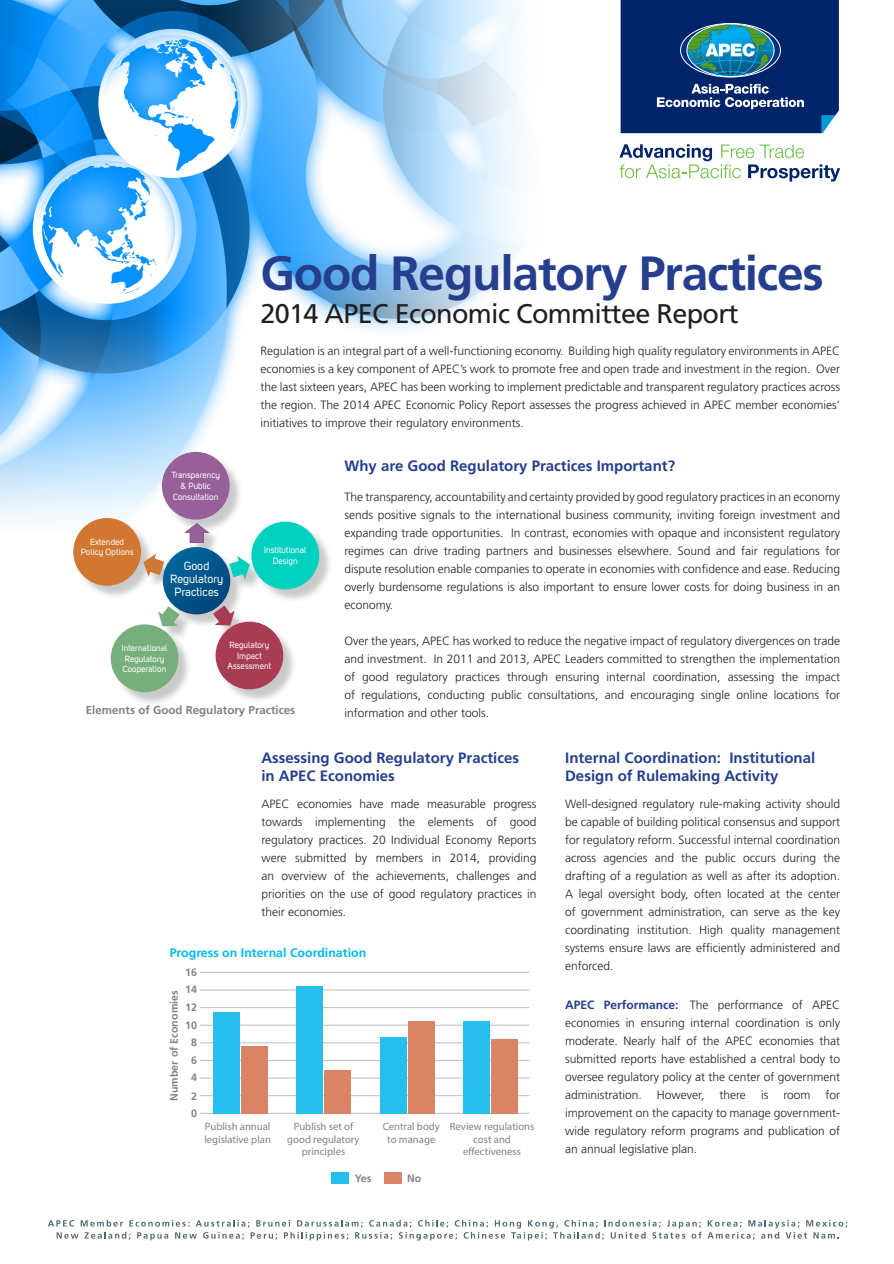
<style>
.page{position:relative;width:894px;height:1264px;background:#fff}
.page>*{position:absolute;margin:0;border:0;box-sizing:border-box;transform-origin:0 0}
.t1{font:700 48px "Frutiger";letter-spacing:-.025em;color:#253f8e}
.t2{font:27px "Frutiger";letter-spacing:-.025em;color:#231f20}
.New_Text{font:700 15px/18px "Frutiger";color:#253f8e}
.New_Text-2{font:700 12.45px "Frutiger";color:#00baf1}
.New_Text-3{font:300 12px/18px "Frutiger";color:#231f20;text-align:justify}
.New_Text-4{font:11.85px/13.2px "Uni Sans Regular";color:#fff;text-align:center}
.New_Text-5{font:700 11.55px "Frutiger";color:#808285}
.New_Text-6{font:10.65px/12.5px "Myriad Pro";color:#808285;text-align:center}
.New_Text-7{font:700 10.65px "Frutiger";color:#808285}
.New_Text-8{font:8.85px/10.6px "Uni Sans Regular";color:#fff;text-align:center}
.s1{font-weight:700;color:#253f8e}
</style>
<div class="page">
<img style="left:0;top:0;width:841px;height:563px">
<svg style="left:48px;top:1219px;width:653px;height:21px"></svg>
<svg style="left:707px;top:1219px;width:140px;height:20px"></svg>
<svg style="left:619px;top:0;width:222px;height:135px;background:#1b457d"></svg>
<svg style="left:619px;top:144px;width:221px;height:37px"></svg>
<div style="left:75px;top:454px;width:258px;height:252px;background:#231f20;opacity:.24"></div>
<svg style="left:184px;top:523px;width:25px;height:20px"></svg>
<svg style="left:143px;top:553px;width:21px;height:24px"></svg>
<svg style="left:158px;top:606px;width:22px;height:20px"></svg>
<svg style="left:213px;top:605px;width:22px;height:20px"></svg>
<svg style="left:229px;top:556px;width:21px;height:23px"></svg>
<div style="left:111px;top:624px;width:67px;height:68px;background:#77af7c;border-radius:50%"></div>
<div style="left:73px;top:518px;width:68px;height:67px;background:#d17731;border-radius:50%"></div>
<div style="left:251px;top:521px;width:68px;height:68px;background:#00d0be;border-radius:50%"></div>
<div style="left:215px;top:621px;width:68px;height:68px;background:#a73c53;border-radius:50%"></div>
<div style="left:162px;top:452px;width:68px;height:67px;background:#986099;border-radius:50%"></div>
<div style="left:163px;top:547px;width:67px;height:67px;background:linear-gradient(to right,#006095,#004a80);border-radius:50%"></div>
<hr style="left:200px;top:1112px;width:329px;height:1px;background:#bcbdc0">
<hr style="left:200px;top:1024px;width:329px;height:1px;background:#bcbdc0">
<hr style="left:200px;top:1060px;width:329px;height:1px;background:#bcbdc0">
<hr style="left:200px;top:989px;width:329px;height:1px;background:#bcbdc0">
<hr style="left:200px;top:1077px;width:329px;height:1px;background:#bcbdc0">
<hr style="left:200px;top:1095px;width:329px;height:1px;background:#bcbdc0">
<hr style="left:200px;top:1007px;width:329px;height:1px;background:#bcbdc0">
<hr style="left:200px;top:1042px;width:329px;height:1px;background:#bcbdc0">
<hr style="left:200px;top:972px;width:329px;height:1px;background:#bcbdc0">
<div style="left:213px;top:1011px;width:26px;height:102px;background:#25beed"></div>
<div style="left:241px;top:1046px;width:26px;height:67px;background:#db8367"></div>
<div style="left:331px;top:1172px;width:18px;height:12px;background:#25beed"></div>
<div style="left:384px;top:1172px;width:17px;height:12px;background:#db8367"></div>
<div style="left:296px;top:986px;width:27px;height:127px;background:#25beed"></div>
<div style="left:324px;top:1070px;width:27px;height:43px;background:#db8367"></div>
<div style="left:380px;top:1037px;width:26px;height:76px;background:#25beed"></div>
<div style="left:408px;top:1020px;width:26px;height:93px;background:#db8367"></div>
<div style="left:463px;top:1021px;width:27px;height:92px;background:#25beed"></div>
<div style="left:491px;top:1038px;width:27px;height:75px;background:#db8367"></div>
<p class="t1" style="left:260px;top:245px;width:565px">Good Regulatory Practices</p>
<p class="t2" style="left:260px;top:298px;width:480px">2014 APEC Economic Committee Report</p>
<p class="New_Text-3" style="left:260px;top:342px;width:581px">Regulation is an integral part of a well-functioning economy. Building high quality regulatory environments in APEC economies is a key component of APEC’s work to promote free and open trade and investment in the region. Over the last sixteen years, APEC has been working to implement predictable and transparent regulatory practices across the region. The 2014 APEC Economic Policy Report assesses the progress achieved in APEC member economies’ initiatives to improve their regulatory environments.</p>
<p class="New_Text" style="left:344px;top:456px;width:332px">Why are Good Regulatory Practices Important?</p>
<p class="New_Text-8" style="left:171px;top:470px;width:50px">Transparency &amp; Public<br>Consultation</p>
<p class="New_Text-3" style="left:344px;top:487px;width:497px">The transparency, accountability and certainty provided by good regulatory practices in an economy sends positive signals to the international business community, inviting foreign investment and expanding trade opportunities. In contrast, economies with opaque and inconsistent regulatory regimes can drive trading partners and businesses elsewhere. Sound and fair regulations for dispute resolution enable companies to operate in economies with confidence and ease. Reducing overly burdensome regulations is also important to ensure lower costs for doing business in an economy.</p>
<p class="New_Text-3" style="left:344px;top:631px;width:497px">Over the years, APEC has worked to reduce the negative impact of regulatory divergences on trade and investment. In 2011 and 2013, APEC Leaders committed to strengthen the implementation of good regulatory practices through ensuring internal coordination, assessing the impact of regulations, conducting public consultations, and encouraging single online locations for information and other tools.</p>
<p class="New_Text" style="left:261px;top:749px;width:259px">Assessing Good Regulatory Practices in APEC Economies</p>
<p class="New_Text-3" style="left:261px;top:794px;width:276px">APEC economies have made measurable progress towards implementing the elements of good regulatory practices. 20 Individual Economy Reports were submitted by members in 2014, providing an overview of the achievements, challenges and priorities on the use of good regulatory practices in their economies.</p>
<p class="New_Text-8" style="left:90px;top:536px;width:35px">Extended</p>
<p class="New_Text-8" style="left:81px;top:546px;width:54px">Policy Options</p>
<p class="New_Text-8" style="left:264px;top:545px;width:44px">Institutional<br>Design</p>
<p class="New_Text-4" style="left:170px;top:558px;width:55px">Good<br>Regulatory<br>Practices</p>
<p class="New_Text-8" style="left:227px;top:639px;width:45px">Regulatory<br>Impact<br>Assessment</p>
<p class="New_Text-8" style="left:122px;top:642px;width:47px;text-align:left">International<br>Regulatory<br>Cooperation</p>
<p class="New_Text-5" style="left:86px;top:703px;width:211px">Elements of Good Regulatory Practices</p>
<p class="New_Text" style="left:565px;top:749px;width:252px">Internal Coordination: Institutional<br>Design of Rulemaking Activity</p>
<p class="New_Text-3" style="left:565px;top:794px;width:276px">Well-designed regulatory rule-making activity should be capable of building political consensus and support for regulatory reform. Successful internal coordination across agencies and the public occurs during the drafting of a regulation as well as after its adoption.<br>A legal oversight body, often located at the center of government administration, can serve as the key coordinating institution. High quality management systems ensure laws are efficiently administered and enforced.</p>
<p class="New_Text-3" style="left:565px;top:995px;width:276px"><span class="s1">APEC Performance:</span> The performance of APEC economies in ensuring internal coordination is only moderate. Nearly half of the APEC economies that submitted reports have established a central body to oversee regulatory policy at the center of government administration.</p>
<p class="New_Text-2" style="left:170px;top:945px;width:198px">Progress on Internal Coordination</p>
<p class="New_Text-7" style="left:185px;top:965px;width:13px">16</p>
<p class="New_Text-7" style="left:185px;top:983px;width:13px">14</p>
<p class="New_Text-7" style="left:168px;top:1100px;width:112px;rotate:-90deg">Number of Economies</p>
<p class="New_Text-7" style="left:185px;top:1000px;width:13px">12</p>
<p class="New_Text-7" style="left:185px;top:1018px;width:13px">10</p>
<p class="New_Text-7" style="left:191px;top:1054px;width:7px">6</p>
<p class="New_Text-7" style="left:191px;top:1036px;width:7px">8</p>
<p class="New_Text-7" style="left:191px;top:1071px;width:7px">4</p>
<p class="New_Text-3" style="left:565px;top:1085px;width:276px;text-indent:260px">for improvement on the capacity to manage government&shy;wide regulatory reform programs and publication of an annual legislative plan.</p>
<p class="New_Text-3" style="left:657px;top:1085px;width:49px">However,</p>
<p class="New_Text-3" style="left:719px;top:1085px;width:28px">there</p>
<p class="New_Text-3" style="left:761px;top:1085px;width:9px">is</p>
<p class="New_Text-3" style="left:783px;top:1085px;width:29px">room</p>
<p class="New_Text-7" style="left:191px;top:1089px;width:7px">2</p>
<p class="New_Text-7" style="left:191px;top:1106px;width:7px">0</p>
<p class="New_Text-6" style="left:287px;top:1120px;width:74px">Publish set of good regulatory principles</p>
<p class="New_Text-6" style="left:383px;top:1120px;width:59px">Central body to manage</p>
<p class="New_Text-6" style="left:450px;top:1120px;width:86px">Review regulations cost and effectiveness</p>
<p class="New_Text-6" style="left:205px;top:1120px;width:67px">Publish annual</p>
<p class="New_Text-6" style="left:204px;top:1132px;width:68px">legislative plan</p>
<p class="New_Text-7" style="left:355px;top:1171px;width:18px">Yes</p>
<p class="New_Text-7" style="left:407px;top:1171px;width:16px">No</p>
</div>
